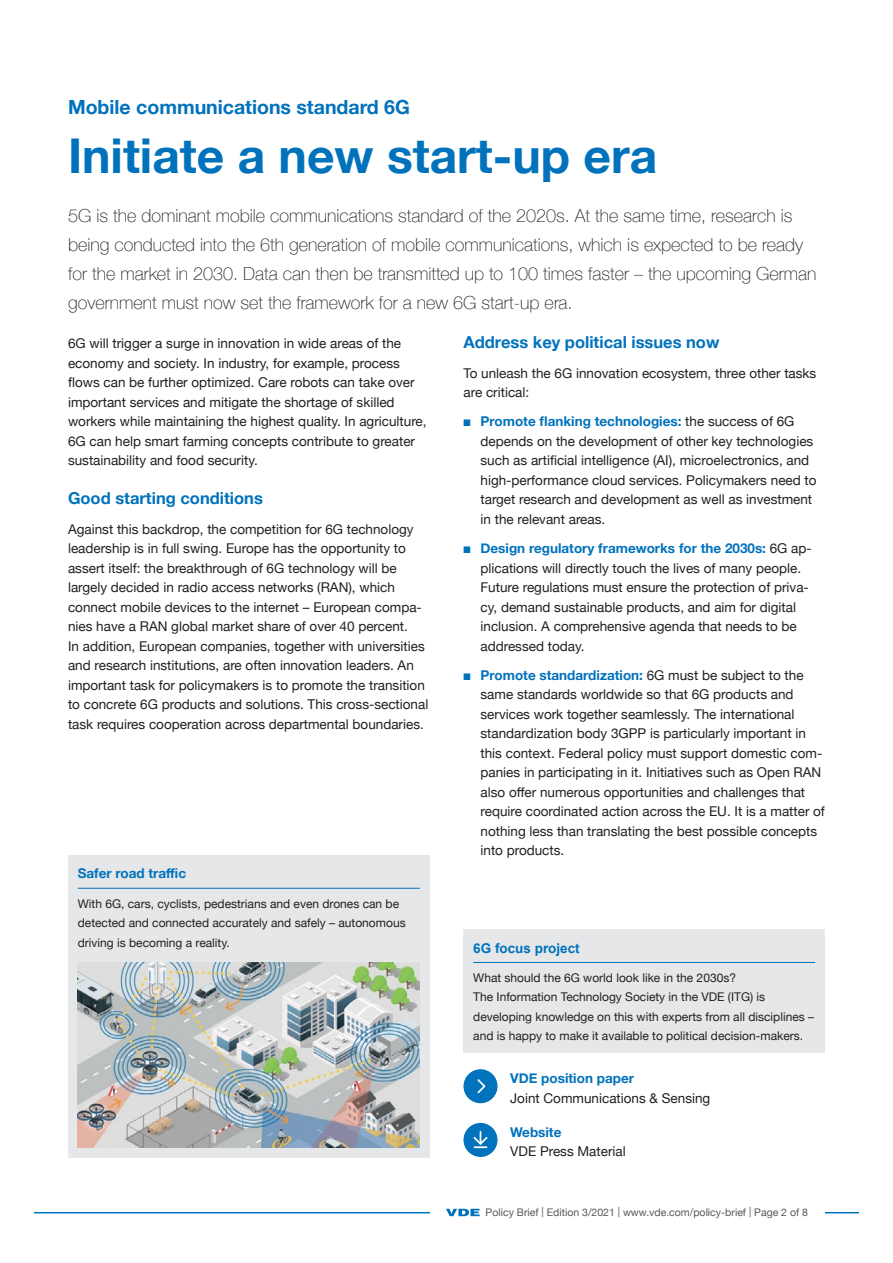
<style>
.page{position:relative;width:893px;height:1263px;background:#fff}
.page>*{position:absolute;margin:0;border:0;box-sizing:border-box;transform-origin:0 0}
.t1{font:700 48px "Helvetica Neue";color:#0072bc}
.t2{font:700 19.5px "Helvetica Neue";color:#0072bc}
.t3{font:100 18px/29.2px "Helvetica Neue";color:#231f20}
.t4{font:700 16.5px "Helvetica Neue";color:#0072bc}
.t5{font:13.5px/19.5px "Helvetica Neue";color:#231f20}
.t6{font:700 13.5px "Helvetica Neue";color:#0072bc}
.t7{font:700 13.5px "Arial";color:#0072bc}
.t8{font:12px/19.5px "Helvetica Neue";color:#231f20}
.t9{font:10.5px "Helvetica Neue";color:#57585a}
.s1{color:#0072bc}
.s2{font-weight:700;color:#0072bc}
</style>
<div class="page">
<hr style="left:34px;top:1212px;width:825px;height:1px;background:#0072bc">
<div style="left:431px;top:1197px;width:394px;height:19px;background:#fff"></div>
<svg style="left:446px;top:1209px;width:34px;height:7px"></svg>
<svg style="left:463px;top:1123px;width:34px;height:34px"></svg>
<div style="left:463px;top:929px;width:362px;height:124px;background:#e6e7e9"></div>
<hr style="left:473px;top:962px;width:342px;height:1px;background:#0072bc">
<div style="left:68px;top:855px;width:361px;height:303px;background:#e6e7e9"></div>
<hr style="left:78px;top:888px;width:342px;height:1px;background:#0072bc">
<img style="left:78px;top:963px;width:342px;height:185px">
<svg style="left:463px;top:1069px;width:34px;height:34px"></svg>
<h2 class="t2" style="left:68px;top:92px;width:343px">Mobile communications standard 6G</h2>
<h1 class="t1" style="left:68px;top:118px;width:591px">Initiate a new start-up era</h1>
<p class="t3" style="left:68px;top:200px;width:750px">5G is the dominant mobile communications standard of the 2020s. At the same time, research is being conducted into the 6th generation of mobile communications, which is expected to be ready for the market in 2030. Data can then be transmitted up to 100 times faster – the upcoming German government must now set the framework for a new 6G start-up era.</p>
<p class="t5" style="left:68px;top:335px;width:360px">6G will trigger a surge in innovation in wide areas of the economy and society. In industry, for example, process flows can be further optimized. Care robots can take over important services and mitigate the shortage of skilled workers while maintaining the highest quality. In agriculture, 6G can help smart farming concepts contribute to greater sustainability and food security.</p>
<p class="t4" style="left:68px;top:485px;width:196px">Good starting conditions</p>
<p class="t5" style="left:68px;top:520px;width:362px">Against this backdrop, the competition for 6G technology leadership is in full swing. Europe has the opportunity to assert itself: the breakthrough of 6G technology will be largely decided in radio access networks (RAN), which connect mobile devices to the internet – European compa&shy;nies have a RAN global market share of over 40 percent.<br>In addition, European companies, together with universities and research institutions, are often innovation leaders. An important task for policymakers is to promote the transition to concrete 6G products and solutions. This cross-sectional task requires cooperation across departmental boundaries.</p>
<p class="t4" style="left:463px;top:329px;width:257px">Address key political issues now</p>
<p class="t5" style="left:463px;top:364px;width:354px">To unleash the 6G innovation ecosystem, three other tasks are critical:</p>
<p class="t5" style="left:480px;top:413px;width:338px;text-indent:-17px"><span class="s1">■</span> <span class="s2">Promote flanking technologies:</span> the success of 6G depends on the development of other key technologies such as artificial intelligence (AI), microelectronics, and high-performance cloud services. Policymakers need to target research and development as well as investment in the relevant areas.</p>
<p class="t5" style="left:480px;top:539px;width:333px;text-indent:-17px"><span class="s1">■</span> <span class="s2">Design regulatory frameworks for the 2030s:</span> 6G ap&shy;plications will directly touch the lives of many people.<br>Future regulations must ensure the protection of priva&shy;cy, demand sustainable products, and aim for digital inclusion. A comprehensive agenda that needs to be addressed today.</p>
<p class="t5" style="left:480px;top:666px;width:346px;text-indent:-17px"><span class="s1">■</span> <span class="s2">Promote standardization:</span> 6G must be subject to the same standards worldwide so that 6G products and services work together seamlessly. The international standardization body 3GPP is particularly important in this context. Federal policy must support domestic com&shy;panies in participating in it. Initiatives such as Open RAN also offer numerous opportunities and challenges that require coordinated action across the EU. It is a matter of nothing less than translating the best possible concepts into products.</p>
<p class="t6" style="left:78px;top:863px;width:110px">Safer road traffic</p>
<p class="t8" style="left:78px;top:894px;width:329px">With 6G, cars, cyclists, pedestrians and even drones can be detected and connected accurately and safely – autonomous driving is becoming a reality.</p>
<p class="t7" style="left:473px;top:939px;width:108px">6G focus project</p>
<p class="t8" style="left:473px;top:968px;width:342px">What should the 6G world look like in the 2030s?<br>The Information Technology Society in the VDE (ITG) is developing knowledge on this with experts from all disciplines – and is happy to make it available to political decision-makers.</p>
<p class="t6" style="left:510px;top:1068px;width:125px">VDE position paper</p>
<p class="t5" style="left:510px;top:1089px;width:202px">Joint Communications &amp; Sensing</p>
<p class="t6" style="left:510px;top:1121px;width:53px">Website</p>
<p class="t5" style="left:510px;top:1142px;width:117px">VDE Press Material</p>
<p class="t9" style="left:485px;top:1205px;width:324px">Policy Brief | Edition 3/2021 | www.vde.com/policy-brief | Page 2 of 8</p>
</div>
